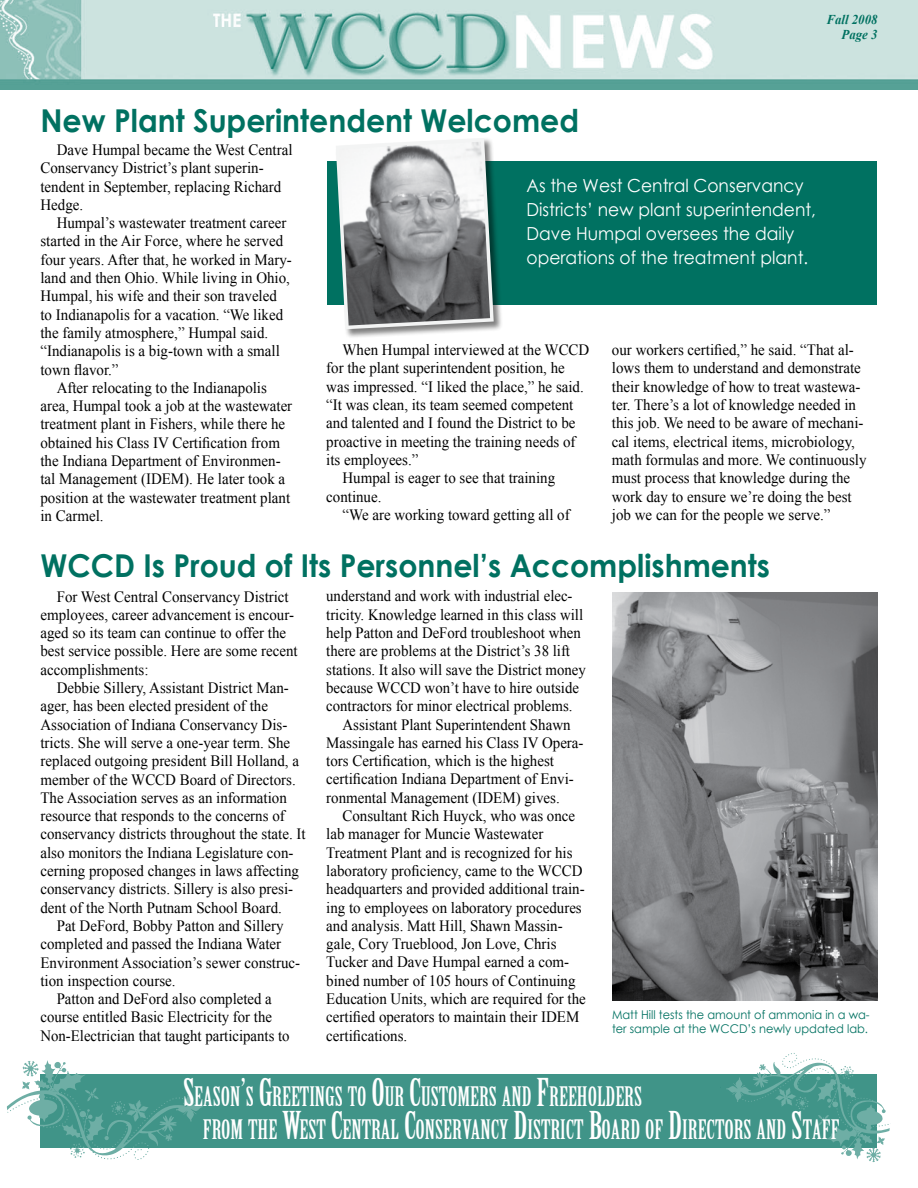
<style>
.page{position:relative;width:918px;height:1188px;background:#fff}
.page>*{position:absolute;margin:0;border:0;box-sizing:border-box;transform-origin:0 0}
.t1{font:700 31.5px "Century Gothic";color:#007161;scale:.95 1}
.t2{font:26.25px/33px "Birch Std";color:#fff;scale:1.1 1}
.t3{font:18px/24px "Century Gothic";color:#fff;scale:.95 1}
.t4{font:15.75px/18.3px "Times New Roman";color:#000;scale:.95 1}
.t5{font:15.75px "Times New Roman";color:#000;scale:.94 1}
.t6{font:italic 700 13.5px/15px "Times New Roman";color:#007161;text-align:right;scale:.95 1}
.t7{font:12px/14.4px "Century Gothic";color:#007161;scale:.95 1}
.s1{font-size:37.5px}
</style>
<div class="page">
<div style="left:40px;top:1074px;width:838px;height:74px;background:#409488"></div>
<img style="left:612px;top:592px;width:266px;height:408px">
<div style="left:327px;top:161px;width:550px;height:144px;background:#007161"></div>
<img style="left:0;top:0;width:918px;height:89px">
<div style="left:335px;top:137px;width:174px;height:208px;background:#000;opacity:.5"></div>
<svg style="left:336px;top:138px;width:158px;height:191px"></svg>
<img style="left:339px;top:142px;width:151px;height:184px">
<svg style="left:6px;top:1060px;width:197px;height:100px"></svg>
<svg style="left:726px;top:1053px;width:165px;height:109px"></svg>
<h1 class="t1" style="left:40px;top:96px;width:569px">New Plant Superintendent Welcomed</h1>
<p class="t6" style="left:827px;top:12px;width:55px">Fall 2008<br>Page 3</p>
<p class="t4" style="left:40px;top:140px;width:267px;text-indent:16px">Dave Humpal became the West Central<br>Conservancy District’s plant superin&shy;tendent in September, replacing Richard<br>Hedge.</p>
<p class="t4" style="left:57px;top:213px;width:243px">Humpal’s wastewater treatment career</p>
<p class="t4" style="left:40px;top:232px;width:257px">started in the Air Force, where he served</p>
<p class="t4" style="left:40px;top:250px;width:266px">four years. After that, he worked in Mary-</p>
<p class="t4" style="left:40px;top:268px;width:264px">land and then Ohio. While living in Ohio,</p>
<p class="t4" style="left:40px;top:287px;width:250px">Humpal, his wife and their son traveled</p>
<p class="t4" style="left:40px;top:305px;width:257px">to Indianapolis for a vacation. “We liked</p>
<p class="t4" style="left:40px;top:323px;width:241px">the family atmosphere,” Humpal said.</p>
<p class="t4" style="left:40px;top:342px;width:253px">“Indianapolis is a big-town with a small</p>
<p class="t4" style="left:40px;top:360px;width:84px">town flavor.”</p>
<p class="t4" style="left:57px;top:378px;width:223px">After relocating to the Indianapolis</p>
<p class="t4" style="left:40px;top:396px;width:267px">area, Humpal took a job at the wastewater</p>
<p class="t4" style="left:40px;top:415px;width:259px">treatment plant in Fishers, while there he</p>
<p class="t4" style="left:40px;top:433px;width:254px">obtained his Class IV Certification from</p>
<p class="t4" style="left:40px;top:451px;width:254px">the Indiana Department of Environmen-</p>
<p class="t4" style="left:40px;top:470px;width:259px">tal Management (IDEM). He later took a</p>
<p class="t4" style="left:40px;top:488px;width:264px">position at the wastewater treatment plant</p>
<p class="t4" style="left:40px;top:506px;width:68px">in Carmel.</p>
<p class="t3" style="left:526px;top:173px;width:306px">As the West Central Conservancy Districts’ new plant superintendent, Dave Humpal oversees the daily operations of the treatment plant.</p>
<p class="t4" style="left:342px;top:341px;width:261px">When Humpal interviewed at the WCCD</p>
<p class="t4" style="left:326px;top:359px;width:253px">for the plant superintendent position, he</p>
<p class="t4" style="left:326px;top:377px;width:273px">was impressed. “I liked the place,” he said.</p>
<p class="t4" style="left:326px;top:395px;width:262px">“It was clean, its team seemed competent</p>
<p class="t4" style="left:326px;top:414px;width:264px">and talented and I found the District to be</p>
<p class="t4" style="left:326px;top:432px;width:264px">proactive in meeting the training needs of</p>
<p class="t4" style="left:326px;top:450px;width:99px">its employees.”</p>
<p class="t4" style="left:342px;top:469px;width:225px">Humpal is eager to see that training</p>
<p class="t4" style="left:326px;top:487px;width:60px">continue.</p>
<p class="t4" style="left:342px;top:505px;width:241px">“We are working toward getting all of</p>
<p class="t4" style="left:612px;top:341px;width:269px">our workers certified,” he said. “That al&shy;lows them to understand and demonstrate their knowledge of how to treat wastewa&shy;ter. There’s a lot of knowledge needed in this job. We need to be aware of mechani&shy;cal items, electrical items, microbiology, math formulas and more. We continuously must process that knowledge during the work day to ensure we’re doing the best job we can for the people we serve.”</p>
<h1 class="t1" style="left:40px;top:541px;width:769px">WCCD Is Proud of Its Personnel’s Accomplishments</h1>
<p class="t5" style="left:326px;top:586px;width:264px">understand and work with industrial elec-</p>
<p class="t5" style="left:326px;top:604px;width:275px">tricity. Knowledge learned in this class will</p>
<p class="t5" style="left:326px;top:622px;width:272px">help Patton and DeFord troubleshoot when</p>
<p class="t5" style="left:326px;top:641px;width:261px">there are problems at the District’s 38 lift</p>
<p class="t5" style="left:326px;top:659px;width:278px">stations. It also will save the District money</p>
<p class="t5" style="left:326px;top:677px;width:270px">because WCCD won’t have to hire outside</p>
<p class="t5" style="left:326px;top:695px;width:264px">contractors for minor electrical problems.</p>
<p class="t4" style="left:342px;top:715px;width:242px">Assistant Plant Superintendent Shawn</p>
<p class="t4" style="left:326px;top:733px;width:272px">Massingale has earned his Class IV Opera-</p>
<p class="t4" style="left:326px;top:752px;width:241px">tors Certification, which is the highest</p>
<p class="t4" style="left:326px;top:770px;width:262px">certification Indiana Department of Envi-</p>
<p class="t4" style="left:326px;top:788px;width:247px">ronmental Management (IDEM) gives.</p>
<p class="t4" style="left:342px;top:806px;width:246px">Consultant Rich Huyck, who was once</p>
<p class="t4" style="left:326px;top:825px;width:230px">lab manager for Muncie Wastewater</p>
<p class="t4" style="left:326px;top:843px;width:261px">Treatment Plant and is recognized for his</p>
<p class="t4" style="left:326px;top:861px;width:271px">laboratory proficiency, came to the WCCD</p>
<p class="t4" style="left:326px;top:880px;width:274px">headquarters and provided additional train-</p>
<p class="t4" style="left:326px;top:898px;width:271px">ing to employees on laboratory procedures</p>
<p class="t4" style="left:326px;top:916px;width:250px">and analysis. Matt Hill, Shawn Massin-</p>
<p class="t4" style="left:326px;top:935px;width:244px">gale, Cory Trueblood, Jon Love, Chris</p>
<p class="t4" style="left:326px;top:953px;width:257px">Tucker and Dave Humpal earned a com-</p>
<p class="t4" style="left:326px;top:971px;width:264px">bined number of 105 hours of Continuing</p>
<p class="t4" style="left:326px;top:989px;width:275px">Education Units, which are required for the</p>
<p class="t4" style="left:326px;top:1008px;width:268px">certified operators to maintain their IDEM</p>
<p class="t4" style="left:326px;top:1026px;width:87px">certifications.</p>
<h2 class="t2" style="left:203px;top:1081px;width:572px;text-indent:-20px"><span class="s1">S</span>EASON<span class="s1">’</span>S <span class="s1">G</span>REETINGS TO <span class="s1">O</span>UR <span class="s1">C</span>USTOMERS AND <span class="s1">F</span>REEHOLDERS<br>FROM THE <span class="s1">W</span>EST <span class="s1">C</span>ENTRAL <span class="s1">C</span>ONSERVANCY <span class="s1">D</span>ISTRICT <span class="s1">B</span>OARD OF <span class="s1">D</span>IRECTORS AND <span class="s1">S</span>TAFF</h2>
<p class="t4" style="left:40px;top:587px;width:272px;text-indent:16px">For West Central Conservancy District employees, career advancement is encour&shy;aged so its team can continue to offer the best service possible. Here are some recent accomplishments:</p>
<p class="t4" style="left:40px;top:678px;width:281px;text-indent:16px">Debbie Sillery, Assistant District Man&shy;ager, has been elected president of the Association of Indiana Conservancy Dis&shy;tricts. She will serve a one-year term. She replaced outgoing president Bill Holland, a member of the WCCD Board of Directors.<br>The Association serves as an information resource that responds to the concerns of conservancy districts throughout the state. It also monitors the Indiana Legislature con&shy;cerning proposed changes in laws affecting conservancy districts. Sillery is also presi&shy;dent of the North Putnam School Board.</p>
<p class="t4" style="left:57px;top:916px;width:240px">Pat DeFord, Bobby Patton and Sillery</p>
<p class="t4" style="left:40px;top:935px;width:255px">completed and passed the Indiana Water</p>
<p class="t4" style="left:40px;top:953px;width:275px">Environment Association’s sewer construc-</p>
<p class="t4" style="left:40px;top:971px;width:144px">tion inspection course.</p>
<p class="t5" style="left:57px;top:988px;width:230px">Patton and DeFord also completed a</p>
<p class="t5" style="left:41px;top:1007px;width:248px">course entitled Basic Electricity for the</p>
<p class="t5" style="left:41px;top:1025px;width:267px">Non-Electrician that taught participants to</p>
<p class="t7" style="left:612px;top:1007px;width:273px">Matt Hill tests the amount of ammonia in a wa&shy;ter sample at the WCCD’s newly updated lab.</p>
</div>
